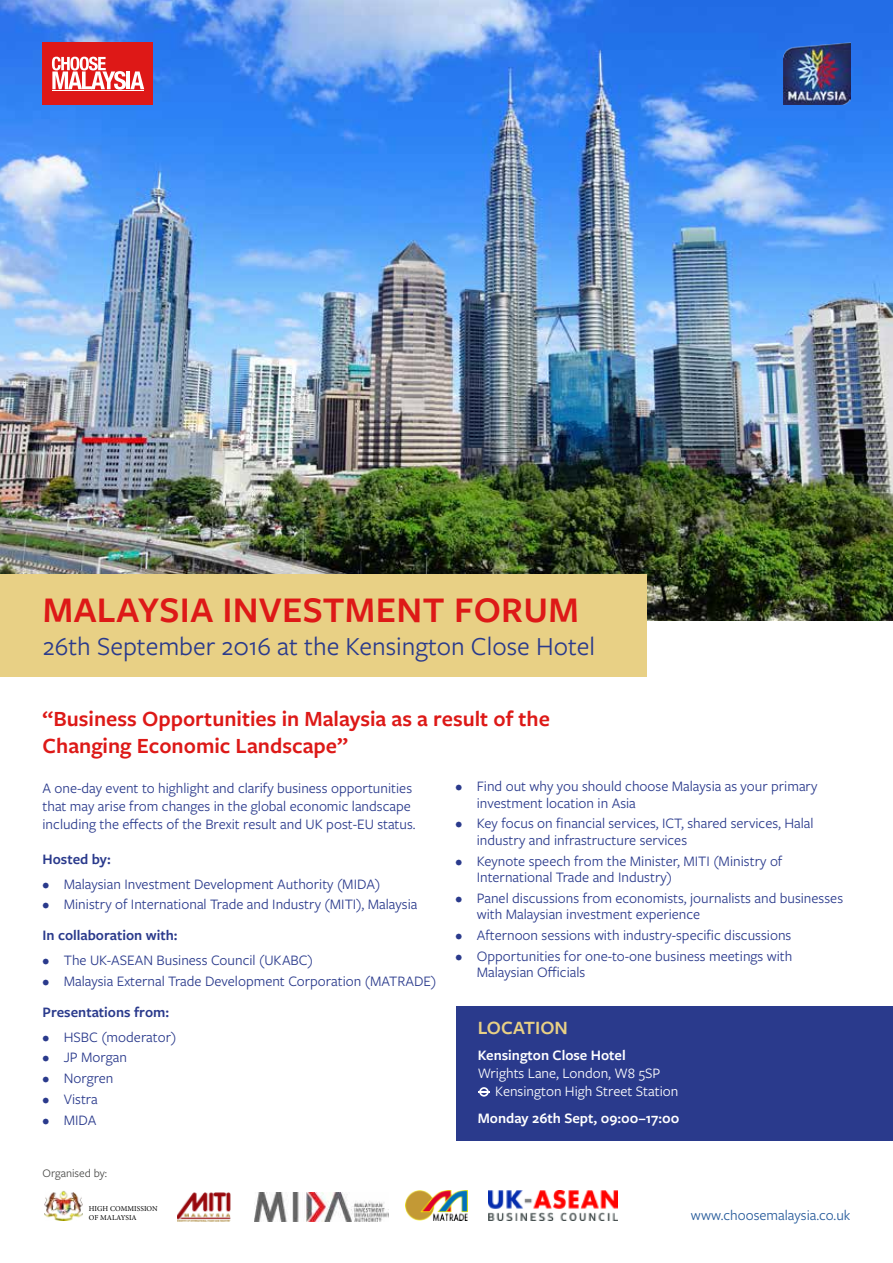
<style>
.page{position:relative;width:893px;height:1263px;background:#fff}
.page>*{position:absolute;margin:0;border:0;box-sizing:border-box;transform-origin:0 0}
.t1{font:600 37.5px "Freight Sans Pro";letter-spacing:.01em;color:#dd1917}
.t2{font:27px "Freight Sans Pro";color:#2a3a8c}
.t3{font:600 22.5px/27px "Freight Sans Pro";color:#dd1917}
.t4{font:600 19.5px "Freight Sans Pro";color:#e8d085}
.t5{font:15px/16.5px "Freight Sans Pro";color:#2a3a8c}
.t6{font:15px/18px "Freight Sans Pro";color:#fff}
.t7{font:600 15px "Freight Sans Pro";color:#2a3a8c}
.t8{font:600 15px "Freight Sans Pro";color:#fff}
.t9{font:15px "Freight Sans Pro";color:#275b9b}
.t10{font:12px "Freight Sans Pro";color:#494947}
.t11{font:7.5px/9px "Minion Pro";letter-spacing:.005em;color:#000}
</style>
<div class="page">
<img style="left:0;top:0;width:893px;height:621px">
<img style="left:488px;top:1191px;width:129px;height:29px">
<div style="left:0;top:575px;width:647px;height:102px;background:#e8d085"></div>
<img style="left:177px;top:1192px;width:53px;height:29px">
<img style="left:255px;top:1192px;width:134px;height:29px">
<img style="left:406px;top:1191px;width:61px;height:29px">
<img style="left:44px;top:1191px;width:38px;height:29px">
<img style="left:783px;top:43px;width:67px;height:62px">
<div style="left:43px;top:43px;width:110px;height:62px;background:#de1817"></div>
<svg style="left:52px;top:57px;width:92px;height:33px"></svg>
<hr style="left:52px;top:90px;width:92px;height:1px;background:#fff">
<div style="left:457px;top:1006px;width:436px;height:134px;background:#2a3a8c"></div>
<svg style="left:478px;top:1087px;width:12px;height:9px"></svg>
<h1 class="t1" style="left:43px;top:584px;width:537px">MALAYSIA INVESTMENT FORUM</h1>
<h2 class="t2" style="left:43px;top:628px;width:554px">26th September 2016 at the Kensington Close Hotel</h2>
<h3 class="t3" style="left:43px;top:704px;width:509px">“Business Opportunities in Malaysia as a result of the<br>Changing Economic Landscape”</h3>
<p class="t5" style="left:43px;top:778px;width:375px;line-height:18px">A one-day event to highlight and clarify business opportunities that may arise from changes in the global economic landscape including the effects of the Brexit result and UK post-EU status.</p>
<p class="t7" style="left:43px;top:848px;width:70px">Hosted by:</p>
<p class="t5" style="left:43px;top:875px;width:339px">• Malaysian Investment Development Authority (MIDA)</p>
<p class="t5" style="left:43px;top:895px;width:376px">• Ministry of International Trade and Industry (MITI), Malaysia</p>
<p class="t7" style="left:43px;top:925px;width:137px">In collaboration with:</p>
<p class="t5" style="left:43px;top:951px;width:272px">• The UK-ASEAN Business Council (UKABC)</p>
<p class="t5" style="left:43px;top:972px;width:395px">• Malaysia External Trade Development Corporation (MATRADE)</p>
<p class="t7" style="left:43px;top:1001px;width:128px">Presentations from:</p>
<p class="t5" style="left:43px;top:1028px;width:135px">• HSBC (moderator)</p>
<p class="t5" style="left:43px;top:1048px;width:86px">• JP Morgan</p>
<p class="t5" style="left:43px;top:1069px;width:72px">• Norgren</p>
<p class="t5" style="left:43px;top:1090px;width:57px">• Vistra</p>
<p class="t5" style="left:43px;top:1111px;width:56px">• MIDA</p>
<p class="t5" style="left:477px;top:777px;width:342px;text-indent:-21px">• Find out why you should choose Malaysia as your primary investment location in Asia</p>
<p class="t5" style="left:477px;top:814px;width:338px;text-indent:-21px">• Key focus on financial services, ICT, shared services, Halal industry and infrastructure services</p>
<p class="t5" style="left:477px;top:852px;width:307px;text-indent:-21px">• Keynote speech from the Minister, MITI (Ministry of<br>International Trade and Industry)</p>
<p class="t5" style="left:477px;top:889px;width:368px;text-indent:-21px">• Panel discussions from economists, journalists and businesses with Malaysian investment experience</p>
<p class="t5" style="left:455px;top:926px;width:337px">• Afternoon sessions with industry-specific discussions</p>
<p class="t5" style="left:477px;top:947px;width:317px;text-indent:-21px">• Opportunities for one-to-one business meetings with<br>Malaysian Officials</p>
<h3 class="t4" style="left:478px;top:1014px;width:92px">LOCATION</h3>
<p class="t8" style="left:478px;top:1045px;width:149px">Kensington Close Hotel</p>
<p class="t6" style="left:495px;top:1064px;width:185px;text-indent:-18px">Wrights Lane, London, W8 5SP<br>Kensington High Street Station</p>
<p class="t8" style="left:478px;top:1108px;width:203px">Monday 26th Sept, 09:00–17:00</p>
<p class="t10" style="left:43px;top:1165px;width:66px">Organised by:</p>
<p class="t11" style="left:89px;top:1204px;width:71px">HIGH COMMISSION<br>OF MALAYSIA</p>
<p class="t9" style="left:691px;top:1205px;width:161px">www.choosemalaysia.co.uk</p>
</div>
